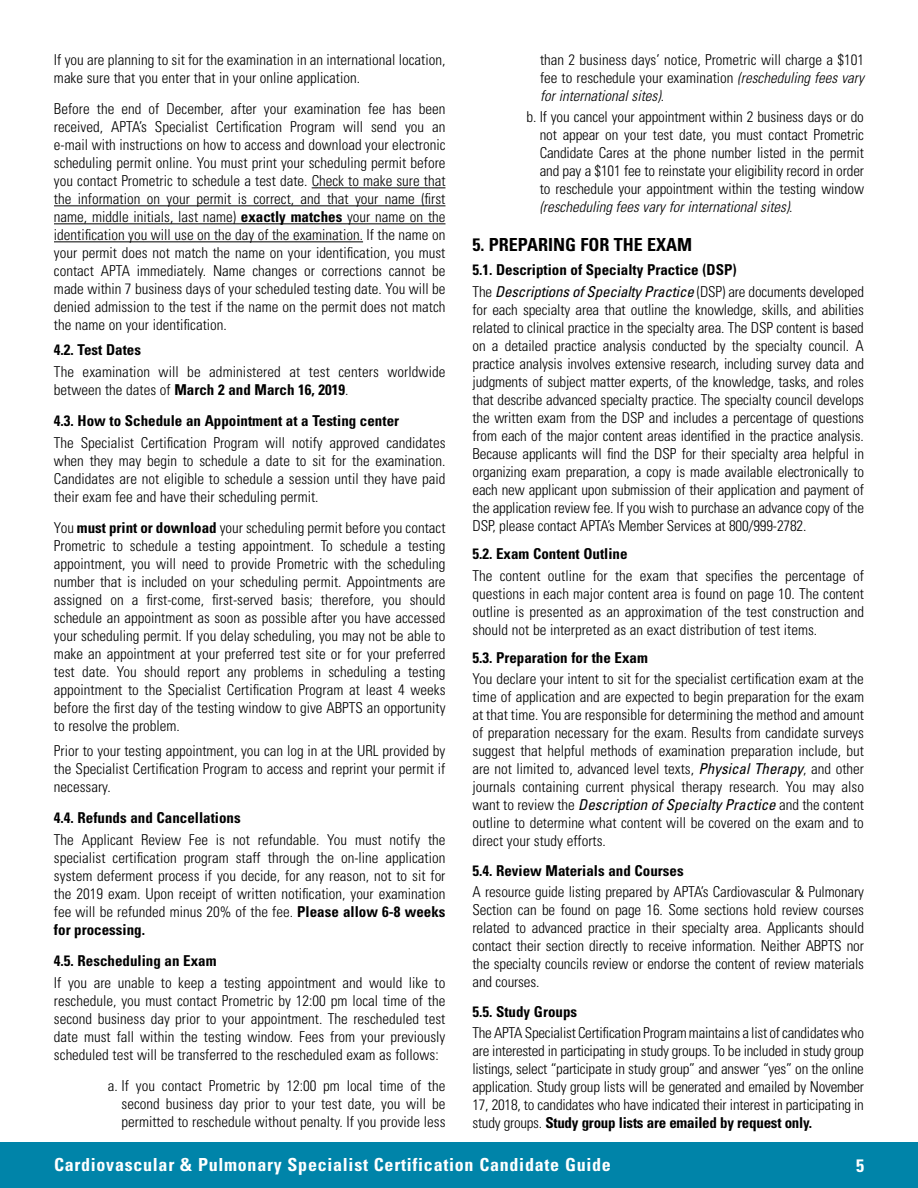
<style>
.page{position:relative;width:918px;height:1188px;background:#fff}
.page>*{position:absolute;margin:0;border:0;box-sizing:border-box;transform-origin:0 0}
.t1{font:700 condensed 18px "Univers LT Std";letter-spacing:.04em;color:#fff}
.t2{font:700 condensed 18px "Univers LT Std";color:#000}
.t3{font:300 condensed 15px/18px "Univers LT Std";color:#000;text-align:justify}
.t4{font:700 condensed 15px/21.5px "Univers LT Std";color:#000}
.s1{font-weight:700}
.s2{font-style:italic}
.s3{font-weight:300}
.s4{font-weight:400;font-style:italic}
</style>
<div class="page">
<div style="left:0;top:1143px;width:918px;height:45px;background:#0084a9"></div>
<hr style="left:312px;top:187px;width:133px;height:1px;background:#000">
<hr style="left:54px;top:205px;width:391px;height:1px;background:#000">
<hr style="left:54px;top:223px;width:391px;height:1px;background:#000">
<hr style="left:54px;top:241px;width:309px;height:1px;background:#000">
<p class="t3" style="left:54px;top:51px;width:393px">If you are planning to sit for the examination in an international location, make sure that you enter that in your online application.</p>
<p class="t3" style="left:54px;top:100px;width:393px">Before the end of December, after your examination fee has been received, APTA’s Specialist Certification Program will send you an e-mail with instructions on how to access and download your electronic scheduling permit online. You must print your scheduling permit before you contact Prometric to schedule a test date. Check to make sure that the information on your permit is correct, and that your name (first name, middle initials, last name) <span class="s1">exactly matches</span> your name on the identification you will use on the day of the examination. If the name on your permit does not match the name on your identification, you must contact APTA immediately. Name changes or corrections cannot be made within 7 business days of your scheduled testing date. You will be denied admission to the test if the name on the permit does not match the name on your identification.</p>
<p class="t4" style="left:54px;top:339px;width:89px">4.2. Test Dates</p>
<p class="t3" style="left:54px;top:362px;width:393px">The examination will be administered at test centers worldwide between the dates of <span class="s1">March 2 and March 16, 2019</span>.</p>
<p class="t4" style="left:54px;top:410px;width:347px">4.3. How to Schedule an Appointment at a Testing center</p>
<p class="t3" style="left:54px;top:433px;width:393px">The Specialist Certification Program will notify approved candidates when they may begin to schedule a date to sit for the examination.<br>Candidates are not eligible to schedule a session until they have paid their exam fee and have their scheduling permit.</p>
<p class="t3" style="left:54px;top:519px;width:393px">You <span class="s1">must print or download</span> your scheduling permit before you contact Prometric to schedule a testing appointment. To schedule a testing appointment, you will need to provide Prometric with the scheduling number that is included on your scheduling permit. Appointments are assigned on a first-come, first-served basis; therefore, you should schedule an appointment as soon as possible after you have accessed your scheduling permit. If you delay scheduling, you may not be able to make an appointment at your preferred test site or for your preferred test date. You should report any problems in scheduling a testing appointment to the Specialist Certification Program at least 4 weeks before the first day of the testing window to give ABPTS an opportunity to resolve the problem.</p>
<p class="t3" style="left:54px;top:742px;width:393px">Prior to your testing appointment, you can log in at the URL provided by the Specialist Certification Program to access and reprint your permit if necessary.</p>
<p class="t4" style="left:54px;top:807px;width:188px">4.4. Refunds and Cancellations</p>
<p class="t3" style="left:54px;top:831px;width:393px">The Applicant Review Fee is not refundable. You must notify the specialist certification program staff through the on-line application system deferment process if you decide, for any reason, not to sit for the 2019 exam. Upon receipt of written notification, your examination fee will be refunded minus 20% of the fee. <span class="s1">Please allow 6-8 weeks for processing.</span></p>
<p class="t4" style="left:54px;top:950px;width:164px">4.5. Rescheduling an Exam</p>
<p class="t3" style="left:54px;top:974px;width:393px">If you are unable to keep a testing appointment and would like to reschedule, you must contact Prometric by 12:00 pm local time of the second business day prior to your appointment. The rescheduled test date must fall within the testing window. Fees from your previously scheduled test will be transferred to the rescheduled exam as follows:</p>
<p class="t3" style="left:122px;top:1077px;width:325px;text-indent:-14px">a. If you contact Prometric by 12:00 pm local time of the second business day prior to your test date, you will be permitted to reschedule without penalty. If you provide less</p>
<p class="t3" style="left:540px;top:51px;width:325px">than 2 business days’ notice, Prometric will charge a $101 fee to reschedule your examination <span class="s2">(rescheduling fees vary for international sites)</span>.</p>
<p class="t3" style="left:540px;top:108px;width:326px;text-indent:-13px">b. If you cancel your appointment within 2 business days or do not appear on your test date, you must contact Prometric Candidate Cares at the phone number listed in the permit and pay a $101 fee to reinstate your eligibility record in order to reschedule your appointment within the testing window <span class="s2">(rescheduling fees vary for international sites)</span>.</p>
<p class="t2" style="left:472px;top:233px;width:221px">5. PREPARING FOR THE EXAM</p>
<p class="t4" style="left:472px;top:259px;width:393px">5.1. Description of Specialty Practice (DSP)<br><span class="s3">The</span> <span class="s4">Descriptions of Specialty Practice</span> <span class="s3">(DSP) are documents developed</span></p>
<p class="t3" style="left:472px;top:301px;width:393px">for each specialty area that outline the knowledge, skills, and abilities related to clinical practice in the specialty area. The DSP content is based on a detailed practice analysis conducted by the specialty council. A practice analysis involves extensive research, including survey data and judgments of subject matter experts, of the knowledge, tasks, and roles that describe advanced specialty practice. The specialty council develops the written exam from the DSP and includes a percentage of questions from each of the major content areas identified in the practice analysis.<br>Because applicants will find the DSP for their specialty area helpful in organizing exam preparation, a copy is made available electronically to each new applicant upon submission of their application and payment of the application review fee. If you wish to purchase an advance copy of the DSP, please contact APTA’s Member Services at 800/999-2782.</p>
<p class="t4" style="left:472px;top:543px;width:157px">5.2. Exam Content Outline</p>
<p class="t3" style="left:472px;top:566px;width:393px">The content outline for the exam that specifies the percentage of questions in each major content area is found on page 10. The content outline is presented as an approximation of the test construction and should not be interpreted as an exact distribution of test items.</p>
<p class="t4" style="left:472px;top:647px;width:177px">5.3. Preparation for the Exam</p>
<p class="t3" style="left:472px;top:670px;width:393px">You declare your intent to sit for the specialist certification exam at the time of application and are expected to begin preparation for the exam at that time. You are responsible for determining the method and amount of preparation necessary for the exam. Results from candidate surveys suggest that helpful methods of examination preparation include, but are not limited to, advanced level texts, <span class="s4">Physical Therapy</span>, and other journals containing current physical therapy research. You may also want to review the <span class="s4">Description of Specialty Practice</span> and the content outline to determine what content will be covered on the exam and to direct your study efforts.</p>
<p class="t4" style="left:472px;top:860px;width:213px">5.4. Review Materials and Courses</p>
<p class="t3" style="left:472px;top:883px;width:393px">A resource guide listing prepared by APTA’s Cardiovascular &amp; Pulmonary Section can be found on page 16. Some sections hold review courses related to advanced practice in their specialty area. Applicants should contact their section directly to receive information. Neither ABPTS nor the specialty councils review or endorse the content of review materials and courses.</p>
<p class="t4" style="left:472px;top:1000px;width:106px">5.5. Study Groups</p>
<p class="t3" style="left:472px;top:1024px;width:393px">The APTA Specialist Certification Program maintains a list of candidates who are interested in participating in study groups. To be included in study group listings, select “participate in study group” and answer “yes” on the online application. Study group lists will be generated and emailed by November 17, 2018, to candidates who have indicated their interest in participating in study groups. <span class="s1">Study group lists are emailed by request only.</span></p>
<p class="t1" style="left:54px;top:1154px;width:558px">Cardiovascular &amp; Pulmonary Specialist Certification Candidate Guide</p>
<p class="t1" style="left:856px;top:1154px;width:9px">5</p>
</div>
